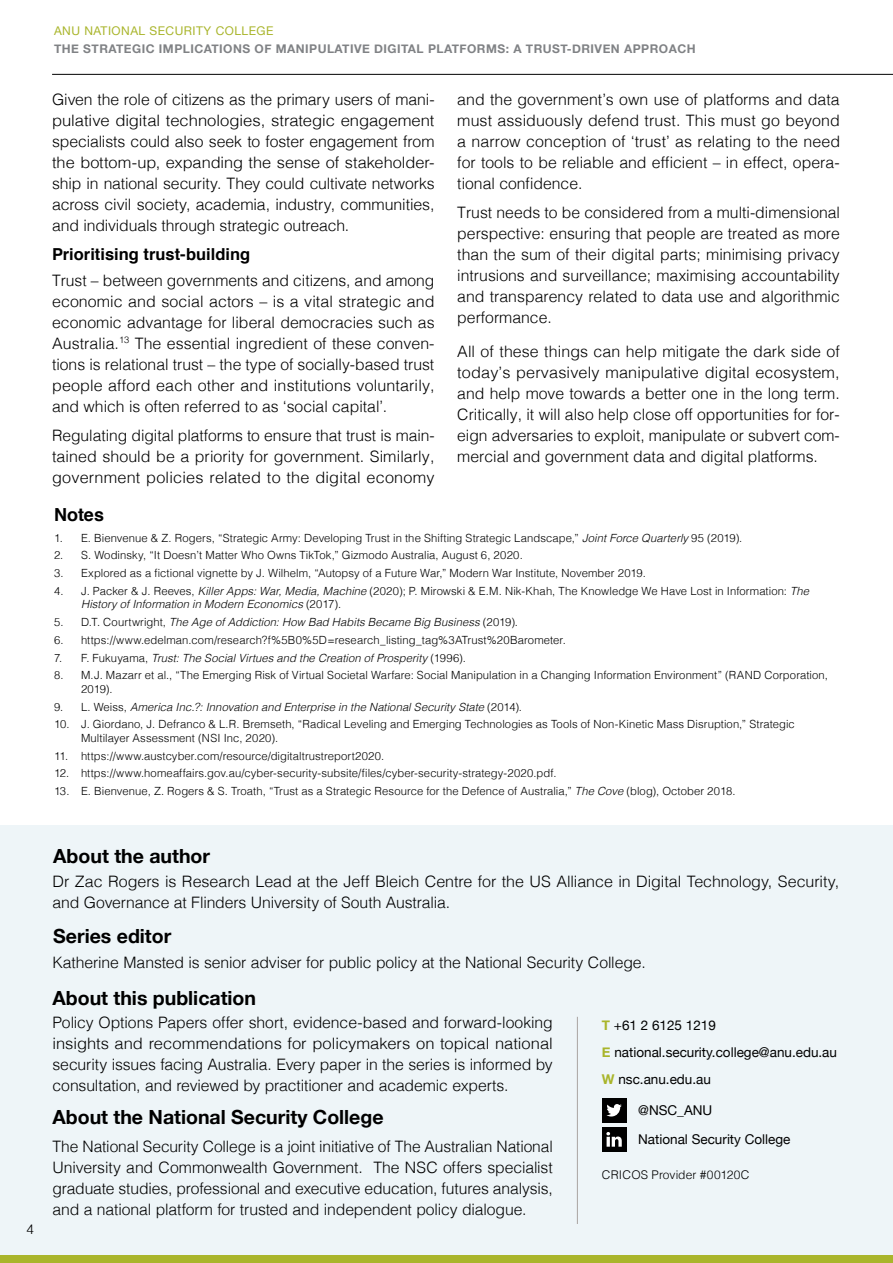
<style>
.page{position:relative;width:893px;height:1263px;background:#fff}
.page>*{position:absolute;margin:0;border:0;box-sizing:border-box;transform-origin:0 0}
.t1{font:700 19.5px "Helvetica Neue";color:#000}
.t2{font:700 18px "Helvetica";color:#000}
.t3{font:700 16.5px "Helvetica";color:#000}
.t4{font:300 15.75px/21px "Helvetica";color:#000;text-align:justify}
.t5{font:13.5px/27px "Helvetica Neue";color:#000}
.t6{font:300 13.5px "Helvetica";color:#000}
.t7{font:700 12px "Helvetica Neue";letter-spacing:.04em;color:#808285}
.t8{font:12px "Helvetica Neue";letter-spacing:.04em;color:#a9b52b}
.t9{font:300 12px "Helvetica";letter-spacing:.01em;color:#000}
.t10{font:300 11.25px/13.5px "Helvetica";letter-spacing:.01em;color:#000}
.t11{font:italic 300 11.25px "Helvetica";letter-spacing:.005em;color:#000}
.s1{font-style:italic}
.s2{font-style:normal}
.s3{font-weight:700;color:#a9b52b}
</style>
<div class="page">
<div style="left:0;top:825px;width:893px;height:430px;background:#eef5f8"></div>
<div style="left:0;top:1255px;width:893px;height:8px;background:#a9b52b"></div>
<hr style="left:52px;top:74px;width:841px;height:1px;background:#000">
<hr style="left:577px;top:1017px;width:1px;height:207px;background:#a9a3a1">
<div style="left:602px;top:1098px;width:24px;height:24px;background:#000"></div>
<svg style="left:606px;top:1104px;width:16px;height:12px"></svg>
<div style="left:602px;top:1127px;width:24px;height:24px;background:#000"></div>
<svg style="left:606px;top:1132px;width:16px;height:15px"></svg>
<p class="t8" style="left:54px;top:22px;width:221px">ANU NATIONAL SECURITY COLLEGE</p>
<p class="t7" style="left:54px;top:39px;width:643px">THE STRATEGIC IMPLICATIONS OF MANIPULATIVE DIGITAL PLATFORMS: A TRUST-DRIVEN APPROACH</p>
<p class="t4" style="left:52px;top:88px;width:384px">Given the role of citizens as the primary users of mani&shy;pulative digital technologies, strategic engagement specialists could also seek to foster engagement from the bottom-up, expanding the sense of stakeholder&shy;ship in national security. They could cultivate networks across civil society, academia, industry, communities, and individuals through strategic outreach.</p>
<p class="t3" style="left:52px;top:241px;width:200px">Prioritising trust-building</p>
<p class="t4" style="left:52px;top:268px;width:384px">Trust – between governments and citizens, and among economic and social actors – is a vital strategic and economic advantage for liberal democracies such as Australia.<sup>13</sup> The essential ingredient of these conven&shy;tions is relational trust – the type of socially-based trust people afford each other and institutions voluntarily, and which is often referred to as ‘social capital’.</p>
<p class="t4" style="left:52px;top:424px;width:384px">Regulating digital platforms to ensure that trust is main&shy;tained should be a priority for government. Similarly, government policies related to the digital economy</p>
<p class="t2" style="left:54px;top:500px;width:52px">Notes</p>
<p class="t4" style="left:457px;top:88px;width:384px">and the government’s own use of platforms and data must assiduously defend trust. This must go beyond a narrow conception of ‘trust’ as relating to the need for tools to be reliable and efficient – in effect, opera&shy;tional confidence.</p>
<p class="t4" style="left:457px;top:201px;width:384px">Trust needs to be considered from a multi-dimensional perspective: ensuring that people are treated as more than the sum of their digital parts; minimising privacy intrusions and surveillance; maximising accountability and transparency related to data use and algorithmic performance.</p>
<p class="t4" style="left:457px;top:340px;width:384px">All of these things can help mitigate the dark side of today’s pervasively manipulative digital ecosystem, and help move towards a better one in the long term.<br>Critically, it will also help close off opportunities for for&shy;eign adversaries to exploit, manipulate or subvert com&shy;mercial and government data and digital platforms.</p>
<p class="t10" style="left:54px;top:530px;width:690px">1. E. Bienvenue &amp; Z. Rogers, “Strategic Army: Developing Trust in the Shifting Strategic Landscape,” <span class="s1">Joint Force Quarterly</span> 95 (2019).</p>
<p class="t10" style="left:54px;top:548px;width:470px">2. S. Wodinsky, “It Doesn’t Matter Who Owns TikTok,” Gizmodo Australia, August 6, 2020.</p>
<p class="t10" style="left:54px;top:565px;width:593px">3. Explored as a fictional vignette by J. Wilhelm, “Autopsy of a Future War,” Modern War Institute, November 2019.</p>
<p class="t10" style="left:81px;top:583px;width:730px;text-indent:-27px">4. J. Packer &amp; J. Reeves, <span class="s1">Killer Apps: War, Media, Machine</span> (2020); P. Mirowski &amp; E.M. Nik-Khah, The Knowledge We Have Lost in Information: <span class="s1">The<br>History of Information in Modern Economics</span> (2017).</p>
<p class="t11" style="left:54px;top:612px;width:466px"><span class="s2">5. D.T. Courtwright,</span> The Age of Addiction: How Bad Habits Became Big Business <span class="s2">(2019).</span></p>
<p class="t10" style="left:54px;top:632px;width:513px">6. https://www.edelman.com/research?f%5B0%5D=research_listing_tag%3ATrust%20Barometer.</p>
<p class="t11" style="left:54px;top:648px;width:413px"><span class="s2">7. F. Fukuyama,</span> Trust: The Social Virtues and the Creation of Prosperity <span class="s2">(1996).</span></p>
<p class="t10" style="left:81px;top:668px;width:748px;text-indent:-27px">8. M.J. Mazarr et al., “The Emerging Risk of Virtual Societal Warfare: Social Manipulation in a Changing Information Environment” (RAND Corporation,<br>2019).</p>
<p class="t11" style="left:54px;top:697px;width:470px"><span class="s2">9. L. Weiss,</span> America Inc.?: Innovation and Enterprise in the National Security State <span class="s2">(2014).</span></p>
<p class="t10" style="left:81px;top:717px;width:715px;text-indent:-27px">10. J. Giordano, J. Defranco &amp; L.R. Bremseth, “Radical Leveling and Emerging Technologies as Tools of Non-Kinetic Mass Disruption,” Strategic<br>Multilayer Assessment (NSI Inc, 2020).</p>
<p class="t10" style="left:54px;top:748px;width:332px">11. https://www.austcyber.com/resource/digitaltrustreport2020.</p>
<p class="t10" style="left:54px;top:766px;width:504px">12. https://www.homeaffairs.gov.au/cyber-security-subsite/files/cyber-security-strategy-2020.pdf.</p>
<p class="t10" style="left:54px;top:783px;width:683px">13. E. Bienvenue, Z. Rogers &amp; S. Troath, “Trust as a Strategic Resource for the Defence of Australia,” <span class="s1">The Cove</span> (blog), October 2018.</p>
<p class="t6" style="left:27px;top:1217px;width:9px">4</p>
<p class="t1" style="left:53px;top:840px;width:158px">About the author</p>
<p class="t4" style="left:52px;top:870px;width:788px">Dr Zac Rogers is Research Lead at the Jeff Bleich Centre for the US Alliance in Digital Technology, Security, and Governance at Flinders University of South Australia.</p>
<p class="t1" style="left:53px;top:920px;width:120px">Series editor</p>
<p class="t4" style="left:52px;top:950px;width:595px">Katherine Mansted is senior adviser for public policy at the National Security College.</p>
<p class="t1" style="left:52px;top:983px;width:205px">About this publication</p>
<p class="t4" style="left:52px;top:1011px;width:502px">Policy Options Papers offer short, evidence-based and forward-looking insights and recommendations for policymakers on topical national security issues facing Australia. Every paper in the series is informed by consultation, and reviewed by practitioner and academic experts.</p>
<p class="t1" style="left:52px;top:1101px;width:333px">About the National Security College</p>
<p class="t4" style="left:52px;top:1135px;width:502px">The National Security College is a joint initiative of The Australian National University and Commonwealth Government. The NSC offers specialist graduate studies, professional and executive education, futures analysis, and a national platform for trusted and independent policy dialogue.</p>
<p class="t5" style="left:602px;top:1012px;width:237px"><span class="s3">T</span> +61 2 6125 1219<br><span class="s3">E</span> national.security.college@anu.edu.au<br><span class="s3">W</span> nsc.anu.edu.au</p>
<p class="t5" style="left:638px;top:1097px;width:154px;line-height:28.5px">@NSC_ANU<br>National Security College</p>
<p class="t9" style="left:602px;top:1164px;width:149px">CRICOS Provider #00120C</p>
</div>
